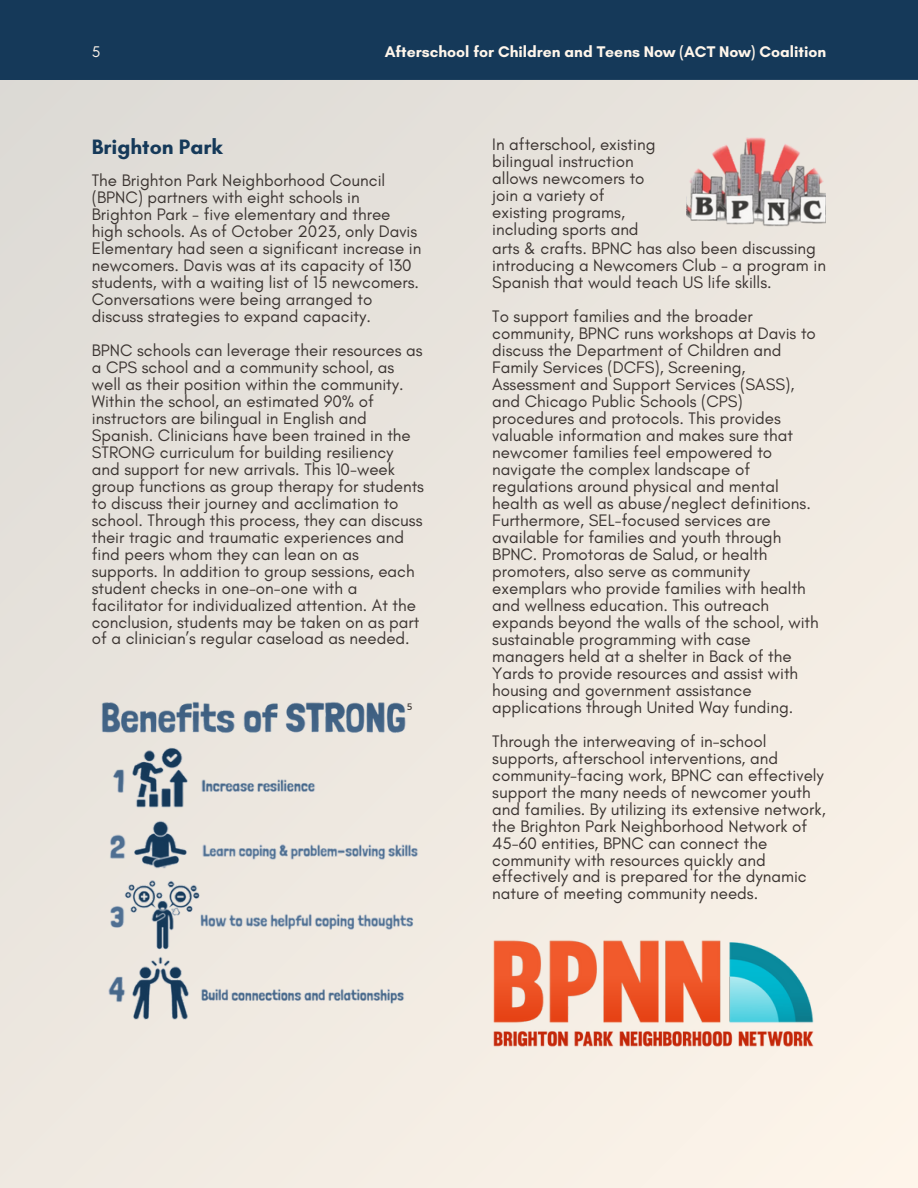
<style>
.page{position:relative;width:918px;height:1188px;background:#fff}
.page>*{position:absolute;margin:0;border:0;box-sizing:border-box;transform-origin:0 0}
.t1{font:700 21.15px "Glacial Indifference";color:#153959}
.t2{font:16.95px/17px "Glacial Indifference";color:#3b3431}
.t3{font:700 15.75px "Glacial Indifference";color:#fff6eb}
.t4{font:15.75px "Glacial Indifference";color:#fff6eb}
.t5{font:14.85px "Noto Sans";color:#3b3431}
</style>
<div class="page">
<div style="left:0;top:0;width:918px;height:79px;background:#153959"></div>
<div style="left:0;top:79px;width:918px;height:1108px;background:linear-gradient(to right,#e4e0da,#f3ece3)"></div>
<img style="left:106px;top:740px;width:320px;height:280px">
<img style="left:92px;top:696px;width:320px;height:44px">
<img style="left:686px;top:135px;width:140px;height:93px">
<img style="left:487px;top:827px;width:334px;height:334px">
<p class="t4" style="left:92px;top:42px;width:10px">5</p>
<p class="t3" style="left:385px;top:42px;width:443px">Afterschool for Children and Teens Now (ACT Now) Coalition</p>
<p class="t1" style="left:92px;top:134px;width:132px">Brighton Park</p>
<p class="t2" style="left:92px;top:172px;width:331px">The Brighton Park Neighborhood Council (BPNC) partners with eight schools in Brighton Park - five elementary and three high schools. As of October 2023, only Davis Elementary had seen a significant increase in newcomers. Davis was at its capacity of 130 students, with a waiting list of 15 newcomers.<br>Conversations were being arranged to discuss strategies to expand capacity.</p>
<p class="t2" style="left:92px;top:342px;width:334px">BPNC schools can leverage their resources as a CPS school and a community school, as well as their position within the community.<br>Within the school, an estimated 90% of instructors are bilingual in English and Spanish. Clinicians have been trained in the STRONG curriculum for building resiliency and support for new arrivals. This 10-week group functions as group therapy for students to discuss their journey and acclimation to school. Through this process, they can discuss their tragic and traumatic experiences and find peers whom they can lean on as supports. In addition to group sessions, each student checks in one-on-one with a facilitator for individualized attention. At the conclusion, students may be taken on as part of a clinician’s regular caseload as needed.</p>
<p class="t5" style="left:407px;top:700px;width:7px">⁵</p>
<p class="t2" style="left:492px;top:135px;width:165px">In afterschool, existing bilingual instruction allows newcomers to join a variety of existing programs, including sports and</p>
<p class="t2" style="left:492px;top:240px;width:335px">arts &amp; crafts. BPNC has also been discussing introducing a Newcomers Club - a program in<br>Spanish that would teach US life skills.</p>
<p class="t2" style="left:492px;top:308px;width:328px">To support families and the broader community, BPNC runs workshops at Davis to discuss the Department of Children and Family Services (DCFS), Screening, Assessment and Support Services (SASS), and Chicago Public Schools (CPS) procedures and protocols. This provides valuable information and makes sure that newcomer families feel empowered to navigate the complex landscape of regulations around physical and mental health as well as abuse/neglect definitions.<br>Furthermore, SEL-focused services are available for families and youth through BPNC. Promotoras de Salud, or health promoters, also serve as community exemplars who provide families with health and wellness education. This outreach expands beyond the walls of the school, with sustainable programming with case managers held at a shelter in Back of the Yards to provide resources and assist with housing and government assistance applications through United Way funding.</p>
<p class="t2" style="left:492px;top:732px;width:335px">Through the interweaving of in-school supports, afterschool interventions, and community-facing work, BPNC can effectively support the many needs of newcomer youth and families. By utilizing its extensive network, the Brighton Park Neighborhood Network of 45-60 entities, BPNC can connect the community with resources quickly and effectively and is prepared for the dynamic nature of meeting community needs.</p>
</div>
